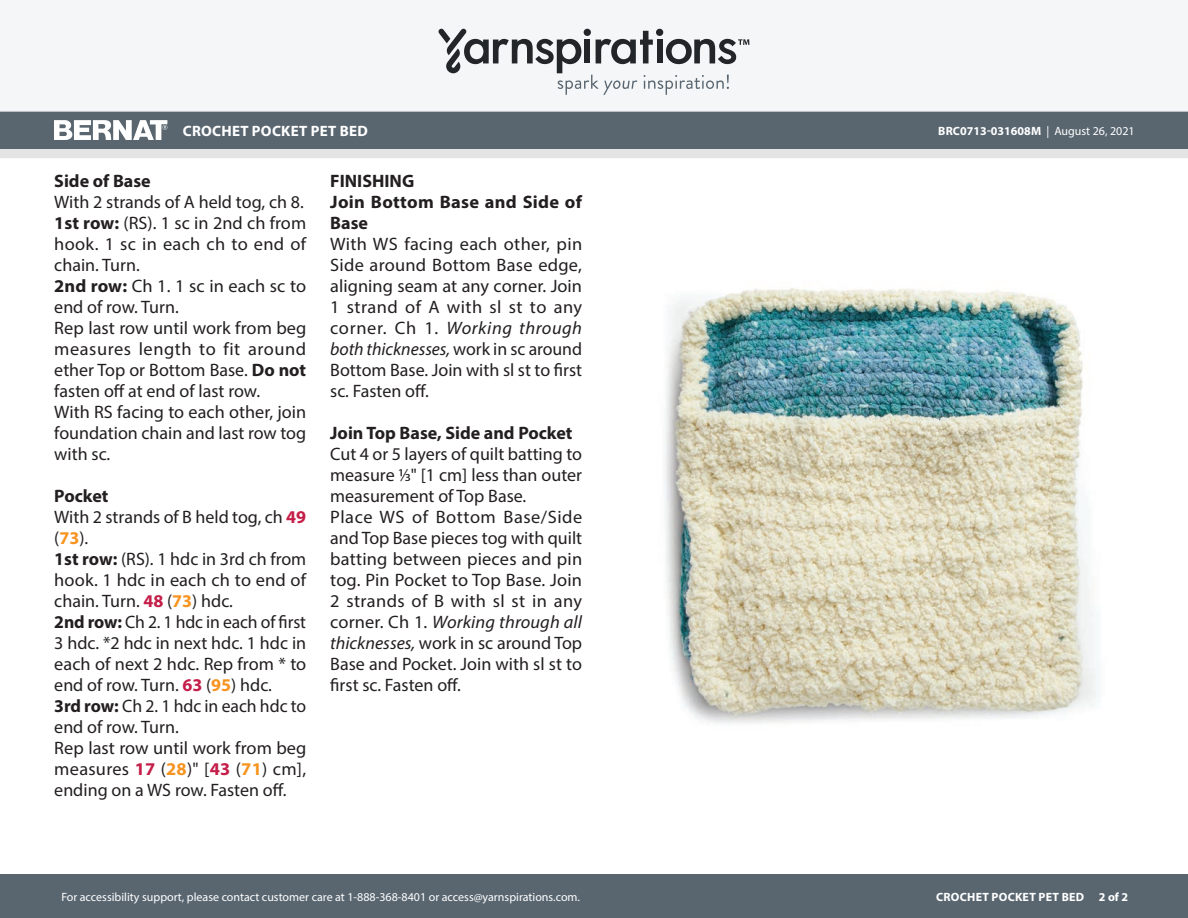
<style>
.page{position:relative;width:1188px;height:918px;background:#fff}
.page>*{position:absolute;margin:0;border:0;box-sizing:border-box;transform-origin:0 0}
.Body_-__Color_coded{font:18px/21px "Myriad Pro";color:#231f20;text-align:justify}
.Body_-__Color_coded-2{font:700 18px/21px "Myriad Pro";color:#231f20}
.t1{font:700 15px "Myriad Pro";letter-spacing:.02em;color:#fff}
.t2{font:12px "Myriad Pro";color:#fff}
.t3{font:700 12px "Myriad Pro";color:#fff}
.t4{font:700 12px "Myriad Pro";letter-spacing:.02em;color:#fff}
.s1{font-weight:400}
.s2{font-weight:700}
.s3{font-weight:700;color:#c41e49}
.s4{font-weight:700;color:#f79420}
.s5{font-style:italic}
</style>
<div class="page">
<div style="left:0;top:875px;width:1188px;height:43px;background:#596670"></div>
<div style="left:0;top:149px;width:1188px;height:9px;background:#e4e4e4"></div>
<div style="left:0;top:111px;width:1188px;height:38px;background:#596670"></div>
<div style="left:0;top:0;width:1188px;height:112px;background:#f4f6f7"></div>
<svg style="left:438px;top:29px;width:311px;height:66px"></svg>
<svg style="left:54px;top:120px;width:113px;height:20px"></svg>
<img style="left:665px;top:288px;width:432px;height:436px">
<p class="t1" style="left:183px;top:121px;width:187px">CROCHET POCKET PET BED</p>
<p class="t3" style="left:938px;top:123px;width:198px">BRC0713-031608M <span class="s1">| August 26, 2021</span></p>
<p class="Body_-__Color_coded-2" style="left:54px;top:170px;width:98px">Side of Base</p>
<p class="Body_-__Color_coded" style="left:54px;top:191px;width:251px">With 2 strands of A held tog, ch 8.</p>
<p class="Body_-__Color_coded" style="left:54px;top:212px;width:253px"><span class="s2">1st row:</span> (RS). 1 sc in 2nd ch from hook. 1 sc in each ch to end of chain. Turn.</p>
<p class="Body_-__Color_coded" style="left:54px;top:275px;width:253px"><span class="s2">2nd row:</span> Ch 1. 1 sc in each sc to end of row. Turn.</p>
<p class="Body_-__Color_coded" style="left:54px;top:317px;width:253px">Rep last row until work from beg measures length to fit around ether Top or Bottom Base. <span class="s2">Do not </span>fasten off at end of last row.</p>
<p class="Body_-__Color_coded" style="left:54px;top:401px;width:253px">With RS facing to each other, join foundation chain and last row tog with sc.</p>
<p class="Body_-__Color_coded-2" style="left:54px;top:485px;width:56px">Pocket</p>
<p class="Body_-__Color_coded" style="left:54px;top:506px;width:253px">With 2 strands of B held tog, ch <span class="s3">49 </span>(<span class="s4">73</span>).</p>
<p class="Body_-__Color_coded" style="left:54px;top:548px;width:253px"><span class="s2">1st row:</span> (RS). 1 hdc in 3rd ch from hook. 1 hdc in each ch to end of chain. Turn. <span class="s3">48</span> (<span class="s4">73</span>) hdc.</p>
<p class="Body_-__Color_coded" style="left:54px;top:611px;width:254px"><span class="s2">2nd row:</span> Ch 2. 1 hdc in each of first 3 hdc. *2 hdc in next hdc. 1 hdc in each of next 2 hdc. Rep from * to end of row. Turn. <span class="s3">63</span> (<span class="s4">95</span>) hdc.</p>
<p class="Body_-__Color_coded" style="left:54px;top:695px;width:253px"><span class="s2">3rd row:</span> Ch 2. 1 hdc in each hdc to end of row. Turn.</p>
<p class="Body_-__Color_coded" style="left:54px;top:737px;width:253px">Rep last row until work from beg measures <span class="s3">17</span> (<span class="s4">28</span>)" [<span class="s3">43</span> (<span class="s4">71</span>) cm], ending on a WS row. Fasten off.</p>
<p class="Body_-__Color_coded-2" style="left:330px;top:170px;width:86px">FINISHING</p>
<p class="Body_-__Color_coded-2" style="left:330px;top:191px;width:253px">Join Bottom Base and Side of<br>Base</p>
<p class="Body_-__Color_coded" style="left:330px;top:233px;width:253px">With WS facing each other, pin Side around Bottom Base edge, aligning seam at any corner. Join 1 strand of A with sl st to any corner. Ch 1. <span class="s5">Working through both thicknesses,</span> work in sc around Bottom Base. Join with sl st to first sc. Fasten off.</p>
<p class="Body_-__Color_coded-2" style="left:330px;top:422px;width:244px">Join Top Base, Side and Pocket</p>
<p class="Body_-__Color_coded" style="left:330px;top:443px;width:253px">Cut 4 or 5 layers of quilt batting to measure 1/3" [1 cm] less than outer measurement of Top Base.</p>
<p class="Body_-__Color_coded" style="left:330px;top:506px;width:254px">Place WS of Bottom Base/Side and Top Base pieces tog with quilt batting between pieces and pin tog. Pin Pocket to Top Base. Join 2 strands of B with sl st in any corner. Ch 1. <span class="s5">Working through all thicknesses,</span> work in sc around Top Base and Pocket. Join with sl st to first sc. Fasten off.</p>
<p class="t2" style="left:61px;top:889px;width:520px">For accessibility support, please contact customer care at 1-888-368-8401 or access@yarnspirations.com.</p>
<p class="t4" style="left:936px;top:889px;width:193px">CROCHET POCKET PET BED 2 of 2</p>
</div>
